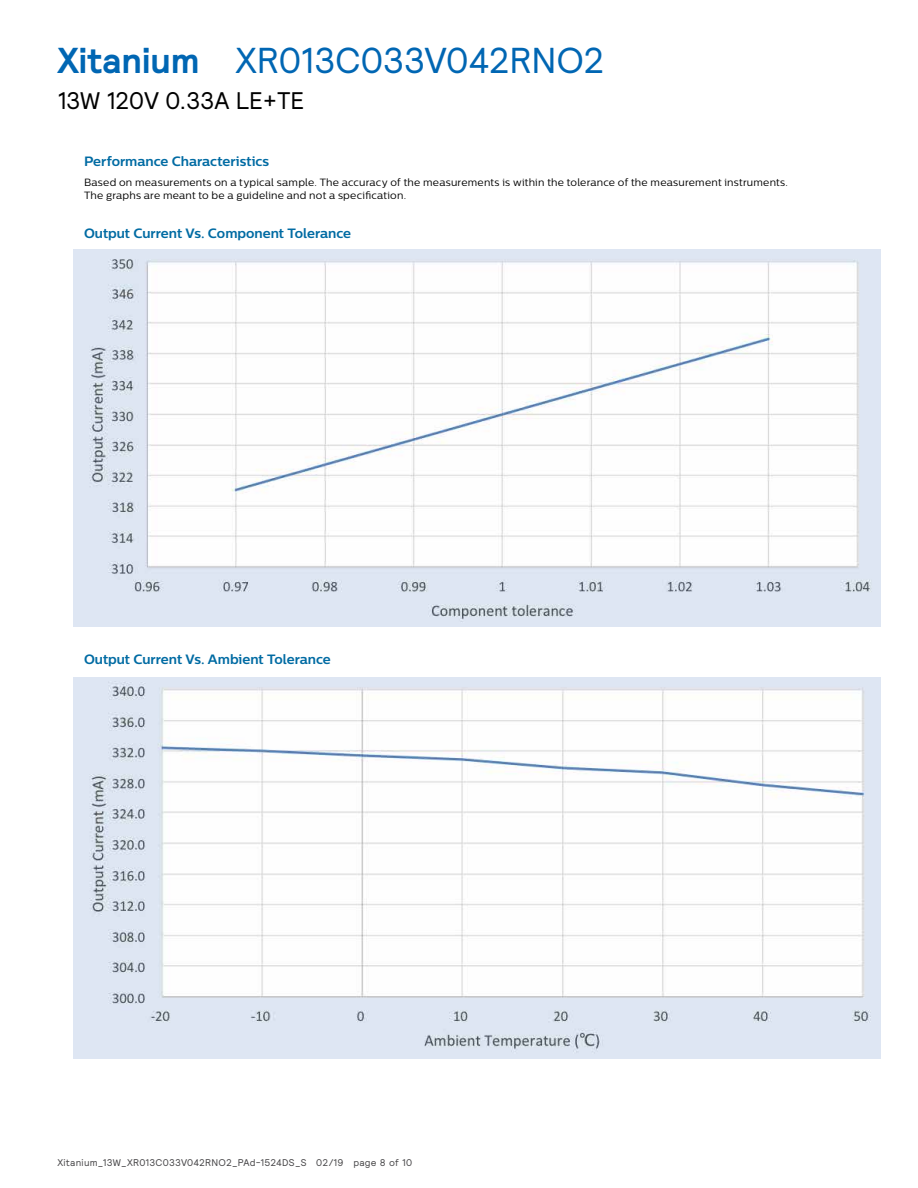
<style>
.page{position:relative;width:918px;height:1188px;background:#fff}
.page>*{position:absolute;margin:0;border:0;box-sizing:border-box;transform-origin:0 0}
.t1{font:36px "Relative";letter-spacing:-.015em;color:#0066b3}
.t2{font:24px "Relative";letter-spacing:-.015em;color:#000}
.t3{font:700 13.5px "Centrale Sans";letter-spacing:-.005em;color:#006ba3}
.t4{font:10.5px/13.5px "Centrale Sans";letter-spacing:.02em;color:#000}
.t5{font:9.75px "Relative";letter-spacing:.02em;color:#464547}
.s1{font-weight:700}
</style>
<div class="page">
<img style="left:74px;top:250px;width:806px;height:377px">
<img style="left:74px;top:677px;width:806px;height:382px">
<h1 class="t1" style="left:57px;top:37px;width:549px"><span class="s1">Xitanium</span> XR013C033V042RNO2</h1>
<h2 class="t2" style="left:57px;top:85px;width:249px">13W 120V 0.33A LE+TE</h2>
<p class="t3" style="left:84px;top:153px;width:187px">Performance Characteristics</p>
<p class="t4" style="left:84px;top:175px;width:706px">Based on measurements on a typical sample. The accuracy of the measurements is within the tolerance of the measurement instruments.<br>The graphs are meant to be a guideline and not a specification.</p>
<p class="t3" style="left:84px;top:225px;width:269px">Output Current Vs. Component Tolerance</p>
<p class="t3" style="left:84px;top:651px;width:248px">Output Current Vs. Ambient Tolerance</p>
<p class="t5" style="left:57px;top:1156px;width:356px">Xitanium_13W_XR013C033V042RNO2_PAd-1524DS_S 02/19 page 8 of 10</p>
</div>
